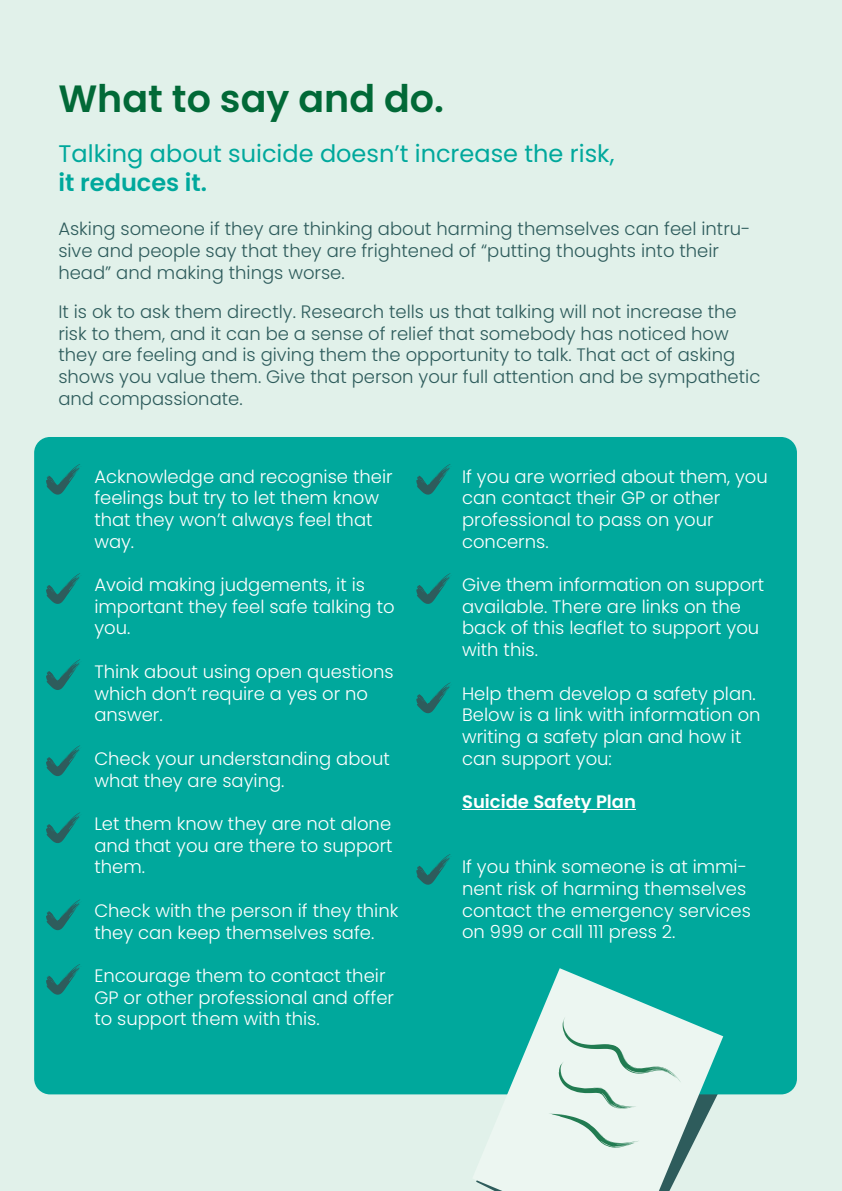
<style>
.page{position:relative;width:842px;height:1191px;background:#e1f1ea}
.page>*{position:absolute;margin:0;border:0;box-sizing:border-box;transform-origin:0 0}
.t1{font:600 38px "Poppins";color:#016937}
.t2{font:24px "Poppins";color:#00a89c}
.t3{font:600 24px "Poppins";color:#00a89c}
.t4{font:300 18px/21.6px "Poppins";color:#fff}
.t5{font:300 18px/21.6px "Poppins";color:#2e5c5c}
.t6{font:600 18px "Poppins";color:#fff}
</style>
<div class="page">
<div style="left:34px;top:437px;width:763px;height:657px;background:#00a89c;border-radius:16px"></div>
<hr style="left:462px;top:809px;width:174px;height:1px;background:#fff">
<svg style="left:472px;top:968px;width:251px;height:223px"></svg>
<svg style="left:548px;top:1016px;width:143px;height:144px"></svg>
<svg style="left:46px;top:464px;width:34px;height:30px"></svg>
<svg style="left:416px;top:464px;width:35px;height:30px"></svg>
<svg style="left:416px;top:573px;width:35px;height:31px"></svg>
<svg style="left:416px;top:682px;width:35px;height:31px"></svg>
<svg style="left:416px;top:854px;width:35px;height:30px"></svg>
<svg style="left:46px;top:573px;width:34px;height:31px"></svg>
<svg style="left:46px;top:659px;width:34px;height:31px"></svg>
<svg style="left:46px;top:745px;width:34px;height:31px"></svg>
<svg style="left:46px;top:812px;width:34px;height:31px"></svg>
<svg style="left:46px;top:899px;width:34px;height:31px"></svg>
<svg style="left:46px;top:964px;width:34px;height:30px"></svg>
<h1 class="t1" style="left:58px;top:77px;width:387px">What to say and do.</h1>
<h2 class="t2" style="left:59px;top:139px;width:557px">Talking about suicide doesn’t increase the risk,</h2>
<h2 class="t3" style="left:59px;top:168px;width:150px">it reduces it.</h2>
<p class="t5" style="left:58px;top:218px;width:694px">Asking someone if they are thinking about harming themselves can feel intru&shy;sive and people say that they are frightened of “putting thoughts into their head” and making things worse.</p>
<p class="t5" style="left:58px;top:301px;width:703px">It is ok to ask them directly. Research tells us that talking will not increase the risk to them, and it can be a sense of relief that somebody has noticed how they are feeling and is giving them the opportunity to talk. That act of asking shows you value them. Give that person your full attention and be sympathetic and compassionate.</p>
<p class="t4" style="left:94px;top:466px;width:300px;text-indent:-36px">• Acknowledge and recognise their feelings but try to let them know that they won’t always feel that way.</p>
<p class="t4" style="left:94px;top:574px;width:302px;text-indent:-36px">• Avoid making judgements, it is important they feel safe talking to you.</p>
<p class="t4" style="left:94px;top:661px;width:301px;text-indent:-36px">• Think about using open questions which don’t require a yes or no answer.</p>
<p class="t4" style="left:94px;top:748px;width:297px;text-indent:-36px">• Check your understanding about what they are saying.</p>
<p class="t4" style="left:94px;top:813px;width:300px;text-align:justify;text-indent:-36px">• Let them know they are not alone and that you are there to support them.</p>
<p class="t4" style="left:94px;top:900px;width:306px;text-indent:-36px">• Check with the person if they think they can keep themselves safe.</p>
<p class="t4" style="left:94px;top:965px;width:301px;text-indent:-36px">• Encourage them to contact their<br>GP or other professional and offer to support them with this.</p>
<p class="t4" style="left:462px;top:466px;width:307px;text-indent:-36px">• If you are worried about them, you can contact their GP or other professional to pass on your concerns.</p>
<p class="t4" style="left:462px;top:574px;width:304px;text-indent:-36px">• Give them information on support available. There are links on the back of this leaflet to support you with this.</p>
<p class="t4" style="left:462px;top:682px;width:300px;text-indent:-36px">• Help them develop a safety plan.<br>Below is a link with information on writing a safety plan and how it can support you:</p>
<p class="t6" style="left:426px;top:791px;width:211px">• Suicide Safety Plan</p>
<p class="t4" style="left:462px;top:856px;width:290px;text-indent:-36px">• If you think someone is at immi&shy;nent risk of harming themselves contact the emergency services on 999 or call 111 press 2.</p>
</div>
